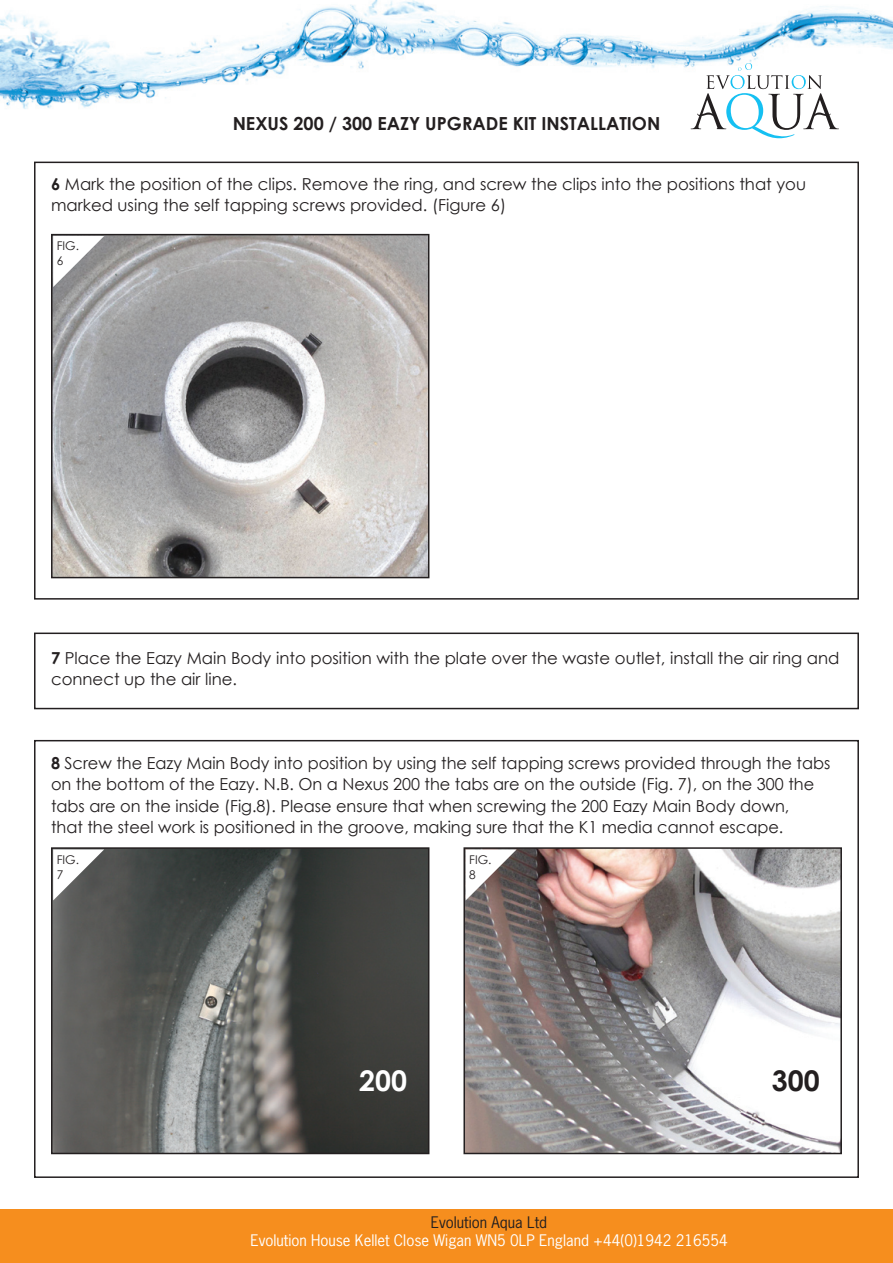
<style>
.page{position:relative;width:893px;height:1263px;background:#fff}
.page>*{position:absolute;margin:0;border:0;box-sizing:border-box;transform-origin:0 0}
.t1{font:700 28.5px "Century Gothic";color:#231f20}
.t2{font:700 28.5px "Century Gothic";color:#fff}
.t3{font:700 18px "Century Gothic";color:#231f20}
.t4{font:16.5px/21px "Century Gothic";color:#231f20}
.t5{font:15px "News Gothic Std";color:#fff}
.t6{font:15px "News Gothic Std";color:#231f20}
.t7{font:12px/15px "Century Gothic";color:#231f20}
.s1{font-weight:700}
</style>
<div class="page">
<div style="left:0;top:1210px;width:893px;height:53px;background:#f68e1e"></div>
<img style="left:0;top:0;width:893px;height:139px">
<svg style="left:691px;top:63px;width:148px;height:75px"></svg>
<div style="left:34px;top:162px;width:825px;height:438px;border:2px solid #231f20"></div>
<div style="left:34px;top:632px;width:825px;height:77px;border:2px solid #231f20"></div>
<div style="left:34px;top:740px;width:825px;height:438px;border:2px solid #231f20"></div>
<img style="left:54px;top:237px;width:372px;height:338px">
<div style="left:51px;top:234px;width:378px;height:344px;border:2px solid #231f20"></div>
<svg style="left:53px;top:236px;width:51px;height:51px"></svg>
<img style="left:466px;top:850px;width:373px;height:301px">
<div style="left:463px;top:847px;width:379px;height:307px;border:2px solid #231f20"></div>
<svg style="left:466px;top:849px;width:51px;height:51px"></svg>
<img style="left:54px;top:850px;width:372px;height:301px">
<div style="left:51px;top:847px;width:378px;height:307px;border:2px solid #231f20"></div>
<svg style="left:53px;top:849px;width:51px;height:51px"></svg>
<p class="t3" style="left:233px;top:110px;width:429px">NEXUS 200 / 300 EAZY UPGRADE KIT INSTALLATION</p>
<p class="t4" style="left:51px;top:173px;width:757px"><span class="s1">6</span> Mark the position of the clips. Remove the ring, and screw the clips into the positions that you marked using the self tapping screws provided. (Figure 6)</p>
<p class="t7" style="left:57px;top:238px;width:24px">FIG.<br>6</p>
<p class="t4" style="left:51px;top:647px;width:790px"><span class="s1">7</span> Place the Eazy Main Body into position with the plate over the waste outlet, install the air ring and connect up the air line.</p>
<p class="t4" style="left:51px;top:753px;width:781px"><span class="s1">8</span> Screw the Eazy Main Body into position by using the self tapping screws provided through the tabs on the bottom of the Eazy. N.B. On a Nexus 200 the tabs are on the outside (Fig. 7), on the 300 the tabs are on the inside (Fig.8). Please ensure that when screwing the 200 Eazy Main Body down,<br>that the steel work is positioned in the groove, making sure that the K1 media cannot escape.</p>
<p class="t7" style="left:57px;top:851px;width:24px">FIG.<br>7</p>
<p class="t7" style="left:469px;top:851px;width:24px">FIG.<br>8</p>
<h1 class="t2" style="left:359px;top:1059px;width:49px">200</h1>
<h1 class="t1" style="left:772px;top:1059px;width:49px">300</h1>
<p class="t6" style="left:431px;top:1212px;width:118px">Evolution Aqua Ltd</p>
<p class="t5" style="left:250px;top:1230px;width:479px">Evolution House Kellet Close Wigan WN5 0LP England +44(0)1942 216554</p>
</div>
